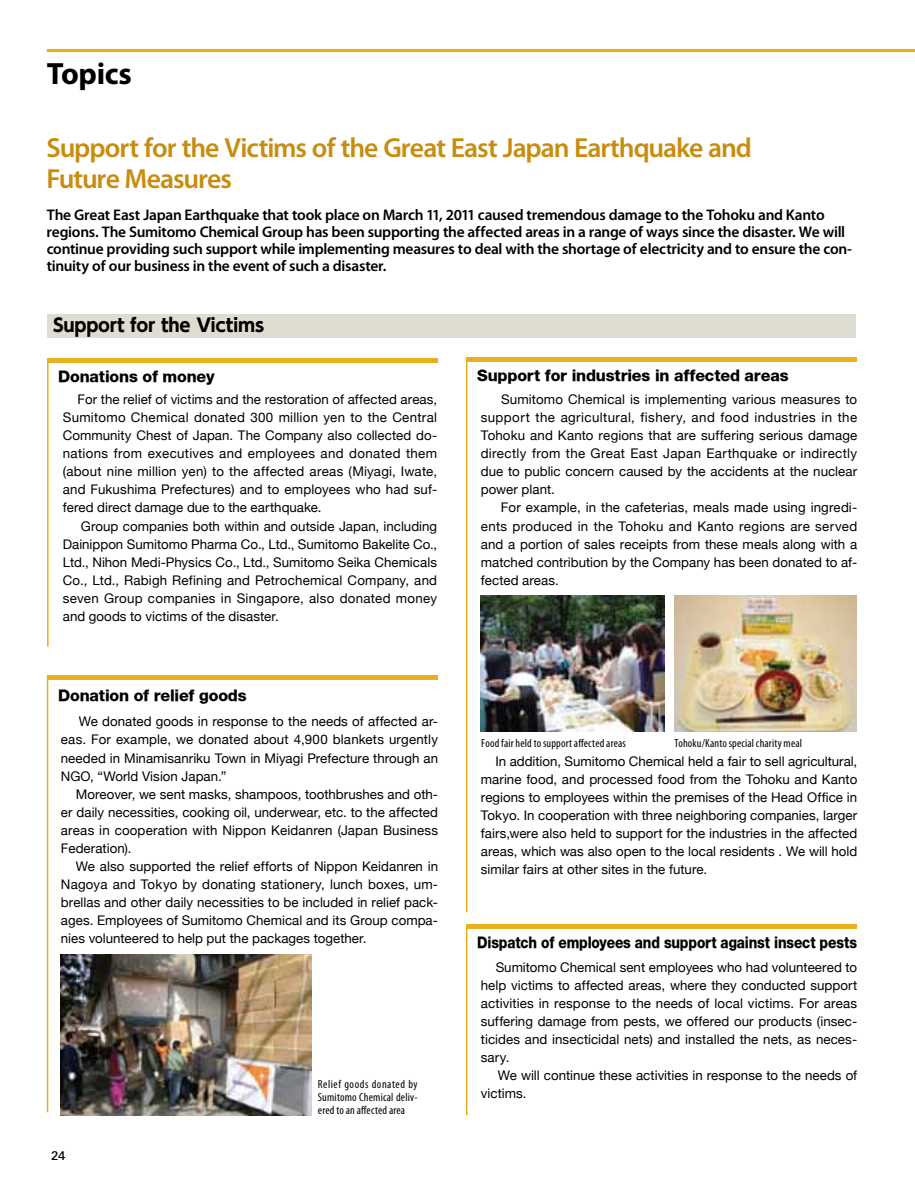
<style>
.page{position:relative;width:915px;height:1191px;background:#fff}
.page>*{position:absolute;margin:0;border:0;box-sizing:border-box;transform-origin:0 0}
.t1{font:700 30.9px "Myriad Pro";letter-spacing:-.01em;color:#000}
.t2{font:600 27.6px/30.8px "Myriad Pro";letter-spacing:-.035em;color:#c88c0e}
.t3{font:700 18px "UD Shin Go NT Pro";letter-spacing:-.015em;color:#000}
.t4{font:800 15.9px "Helvetica Neue";letter-spacing:-.01em;color:#000}
.t5{font:800 15.9px "Helvetica Neue";letter-spacing:-.01em;color:#000;scale:.86 1}
.t6{font:600 15.45px/17px "Myriad Pro";letter-spacing:-.02em;color:#000}
.t7{font:13.35px/18px "Helvetica Neue";letter-spacing:.005em;color:#000;text-align:justify}
.t8{font:500 12px "LT Univers Basic";color:#000}
.t9{font:condensed 11.7px/12.8px "Myriad Pro";letter-spacing:.015em;color:#000;text-align:justify}
</style>
<div class="page">
<div style="left:47px;top:315px;width:808px;height:23px;background:#dfddd2"></div>
<div style="left:48px;top:358px;width:390px;height:5px;background:#e7b01c"></div>
<div style="left:48px;top:675px;width:390px;height:5px;background:#e7b01c"></div>
<hr style="left:47px;top:359px;width:2px;height:287px;background:#e7b01c">
<hr style="left:47px;top:676px;width:1px;height:436px;background:#e7b01c">
<div style="left:466px;top:357px;width:390px;height:5px;background:#e7b01c"></div>
<div style="left:466px;top:924px;width:390px;height:5px;background:#e7b01c"></div>
<hr style="left:466px;top:358px;width:1px;height:554px;background:#e7b01c">
<hr style="left:466px;top:924px;width:1px;height:191px;background:#e7b01c">
<hr style="left:47px;top:49px;width:867px;height:3px;background:#e7b01c">
<img style="left:60px;top:954px;width:252px;height:161px">
<img style="left:480px;top:596px;width:184px;height:135px">
<img style="left:674px;top:596px;width:182px;height:135px">
<h1 class="t1" style="left:47px;top:53px;width:87px">Topics</h1>
<h2 class="t2" style="left:46px;top:132px;width:706px">Support for the Victims of the Great East Japan Earthquake and<br>Future Measures</h2>
<p class="t6" style="left:47px;top:206px;width:806px">The Great East Japan Earthquake that took place on March 11, 2011 caused tremendous damage to the Tohoku and Kanto regions. The Sumitomo Chemical Group has been supporting the affected areas in a range of ways since the disaster. We will continue providing such support while implementing measures to deal with the shortage of electricity and to ensure the con&shy;tinuity of our business in the event of such a disaster.</p>
<h3 class="t3" style="left:53px;top:311px;width:212px">Support for the Victims</h3>
<p class="t4" style="left:58px;top:367px;width:158px">Donations of money</p>
<p class="t7" style="left:63px;top:390px;width:376px;text-indent:15px">For the relief of victims and the restoration of affected areas, Sumitomo Chemical donated 300 million yen to the Central Community Chest of Japan. The Company also collected do&shy;nations from executives and employees and donated them (about nine million yen) to the affected areas (Miyagi, Iwate, and Fukushima Prefectures) and to employees who had suf&shy;fered direct damage due to the earthquake.</p>
<p class="t7" style="left:63px;top:516px;width:376px;text-indent:18px">Group companies both within and outside Japan, including Dainippon Sumitomo Pharma Co., Ltd., Sumitomo Bakelite Co., Ltd., Nihon Medi-Physics Co., Ltd., Sumitomo Seika Chemicals Co., Ltd., Rabigh Refining and Petrochemical Company, and seven Group companies in Singapore, also donated money and goods to victims of the disaster.</p>
<p class="t4" style="left:58px;top:686px;width:190px">Donation of relief goods</p>
<p class="t7" style="left:61px;top:712px;width:378px;text-indent:18px">We donated goods in response to the needs of affected ar&shy;eas. For example, we donated about 4,900 blankets urgently needed in Minamisanriku Town in Miyagi Prefecture through an NGO, “World Vision Japan.”</p>
<p class="t7" style="left:61px;top:784px;width:378px;text-indent:15px">Moreover, we sent masks, shampoos, toothbrushes and oth&shy;er daily necessities, cooking oil, underwear, etc. to the affected areas in cooperation with Nippon Keidanren (Japan Business Federation).</p>
<p class="t7" style="left:61px;top:857px;width:378px;text-indent:15px">We also supported the relief efforts of Nippon Keidanren in Nagoya and Tokyo by donating stationery, lunch boxes, um&shy;brellas and other daily necessities to be included in relief pack&shy;ages. Employees of Sumitomo Chemical and its Group compa&shy;nies volunteered to help put the packages together.</p>
<p class="t8" style="left:51px;top:1148px;width:16px">24</p>
<p class="t9" style="left:318px;top:1077px;width:101px">Relief goods donated by Sumitomo Chemical deliv&shy;ered to an affected area</p>
<p class="t4" style="left:477px;top:366px;width:313px">Support for industries in affected areas</p>
<p class="t7" style="left:480px;top:390px;width:378px;text-indent:20px">Sumitomo Chemical is implementing various measures to support the agricultural, fishery, and food industries in the Tohoku and Kanto regions that are suffering serious damage directly from the Great East Japan Earthquake or indirectly due to public concern caused by the accidents at the nuclear power plant.</p>
<p class="t7" style="left:480px;top:498px;width:378px;text-indent:20px">For example, in the cafeterias, meals made using ingredi&shy;ents produced in the Tohoku and Kanto regions are served and a portion of sales receipts from these meals along with a matched contribution by the Company has been donated to af&shy;fected areas.</p>
<p class="t9" style="left:481px;top:736px;width:146px">Food fair held to support affected areas</p>
<p class="t9" style="left:674px;top:736px;width:129px">Tohoku/Kanto special charity meal</p>
<p class="t7" style="left:480px;top:751px;width:378px;text-indent:15px">In addition, Sumitomo Chemical held a fair to sell agricultural, marine food, and processed food from the Tohoku and Kanto regions to employees within the premises of the Head Office in Tokyo. In cooperation with three neighboring companies, larger fairs,were also held to support for the industries in the affected areas, which was also open to the local residents . We will hold similar fairs at other sites in the future.</p>
<p class="t5" style="left:477px;top:933px;width:443px">Dispatch of employees and support against insect pests</p>
<p class="t7" style="left:480px;top:957px;width:378px;text-indent:15px">Sumitomo Chemical sent employees who had volunteered to help victims to affected areas, where they conducted support activities in response to the needs of local victims. For areas suffering damage from pests, we offered our products (insec&shy;ticides and insecticidal nets) and installed the nets, as neces&shy;sary.</p>
<p class="t7" style="left:480px;top:1066px;width:377px;text-indent:17px">We will continue these activities in response to the needs of victims.</p>
</div>
